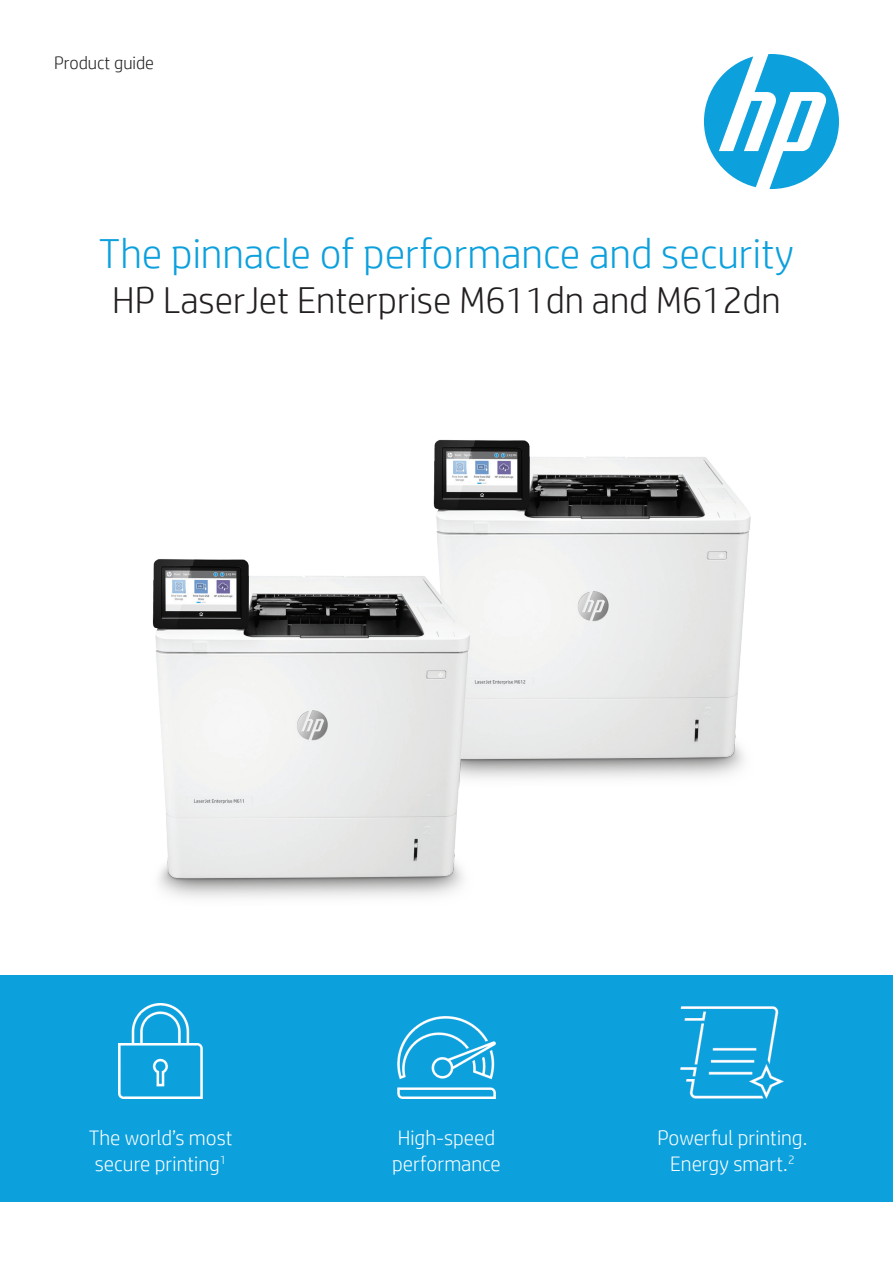
<style>
.page{position:relative;width:893px;height:1263px;background:#fff}
.page>*{position:absolute;margin:0;border:0;box-sizing:border-box;transform-origin:0 0}
.t1{font:300 42px "HP Simplified";color:#0ca0dd}
.t2{font:300 37.5px "HP Simplified";color:#231f20}
.t3{font:300 21px "HP Simplified";color:#fff}
.t4{font:300 18px "HP Simplified";color:#231f20}
</style>
<div class="page">
<svg style="left:704px;top:54px;width:135px;height:135px"></svg>
<div style="left:0;top:975px;width:893px;height:227px;background:#0ca0dd"></div>
<img style="left:152px;top:439px;width:599px;height:459px">
<img style="left:398px;top:1016px;width:97px;height:83px">
<img style="left:118px;top:1004px;width:85px;height:95px">
<img style="left:681px;top:1007px;width:103px;height:92px">
<p class="t4" style="left:54px;top:51px;width:102px">Product guide</p>
<p class="t1" style="left:99px;top:226px;width:696px">The pinnacle of performance and security</p>
<p class="t2" style="left:112px;top:275px;width:670px">HP LaserJet Enterprise M611dn and M612dn</p>
<p class="t3" style="left:89px;top:1124px;width:145px">The world’s most</p>
<p class="t3" style="left:95px;top:1149px;width:133px">secure printing<sup>1</sup></p>
<p class="t3" style="left:398px;top:1124px;width:99px">High-speed</p>
<p class="t3" style="left:392px;top:1149px;width:110px">performance</p>
<p class="t3" style="left:657px;top:1124px;width:151px">Powerful printing.</p>
<p class="t3" style="left:670px;top:1149px;width:126px">Energy smart.<sup>2</sup></p>
</div>
